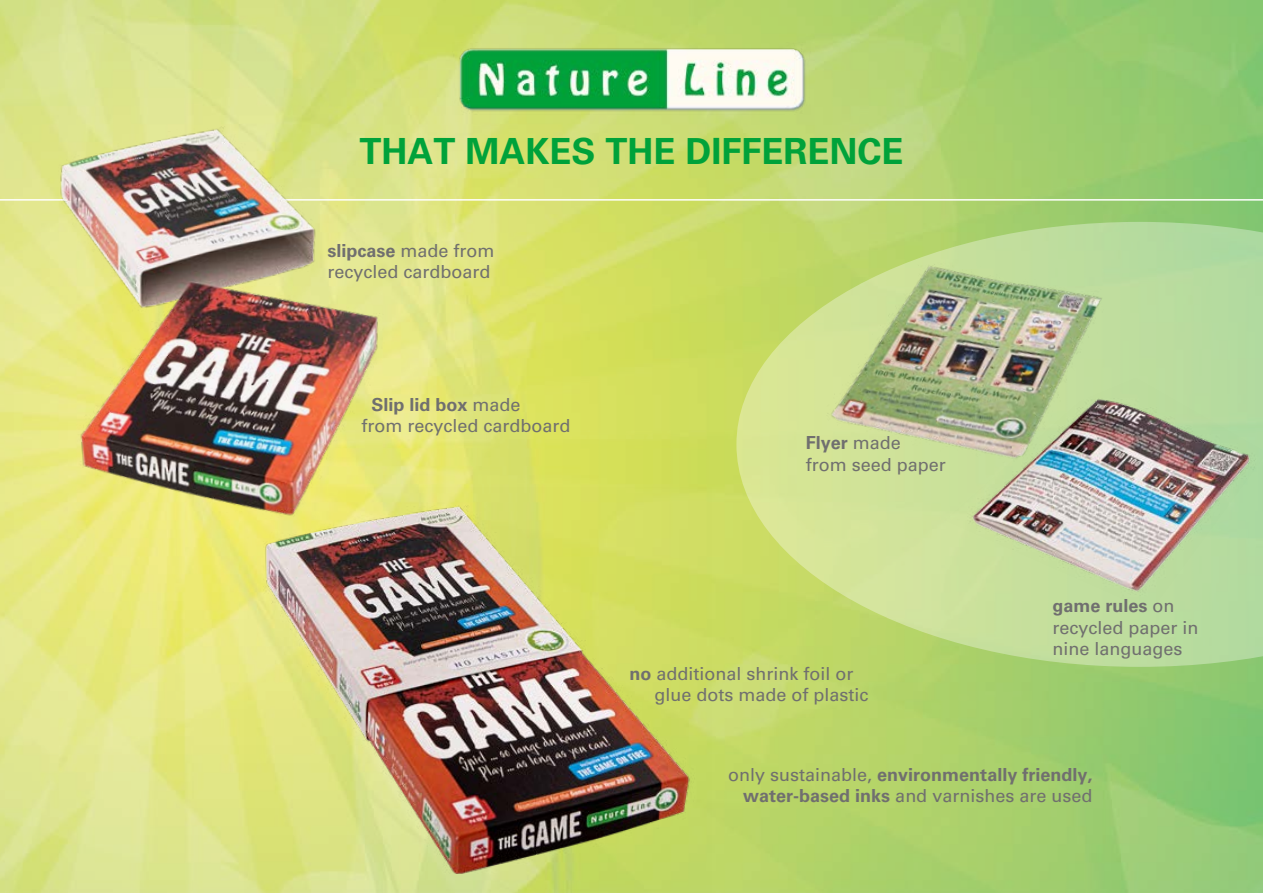
<style>
.page{position:relative;width:1263px;height:893px;background:#fff}
.page>*{position:absolute;margin:0;border:0;box-sizing:border-box;transform-origin:0 0}
.t1{font:700 36px "Univers LT";color:#00a23a}
.t2{font:18px/21.6px "Univers LT";color:#706f6f}
.t3{font:700 18px/21.6px "Univers LT";color:#706f6f;text-align:right}
.s1{font-weight:700}
.s2{font-weight:400}
</style>
<div class="page">
<img style="left:0;top:0;width:1263px;height:893px">
<svg style="left:736px;top:222px;width:527px;height:445px"></svg>
<img style="left:244px;top:487px;width:467px;height:406px">
<img style="left:452px;top:43px;width:359px;height:71px">
<img style="left:808px;top:242px;width:314px;height:231px">
<img style="left:943px;top:377px;width:320px;height:235px">
<hr style="left:0;top:199px;width:1263px;height:2px;background:#fff">
<img style="left:0;top:77px;width:458px;height:496px">
<h1 class="t1" style="left:359px;top:131px;width:546px">THAT MAKES THE DIFFERENCE</h1>
<p class="t2" style="left:327px;top:240px;width:169px"><span class="s1">slipcase</span> made from recycled cardboard</p>
<p class="t2" style="left:361px;top:394px;width:211px;text-indent:10px"><span class="s1">Slip lid box</span> made<br>from recycled cardboard</p>
<p class="t2" style="left:806px;top:432px;width:142px"><span class="s1">Flyer</span> made from seed paper</p>
<p class="t2" style="left:654px;top:663px;width:216px;text-indent:-25px"><span class="s1">no</span> additional shrink foil or glue dots made of plastic</p>
<p class="t2" style="left:1052px;top:595px;width:148px"><span class="s1">game rules</span> on recycled paper in nine languages</p>
<p class="t3" style="left:728px;top:764px;width:366px"><span class="s2">only sustainable,</span> environmentally friendly, water-based inks <span class="s2">and varnishes are used</span></p>
</div>
